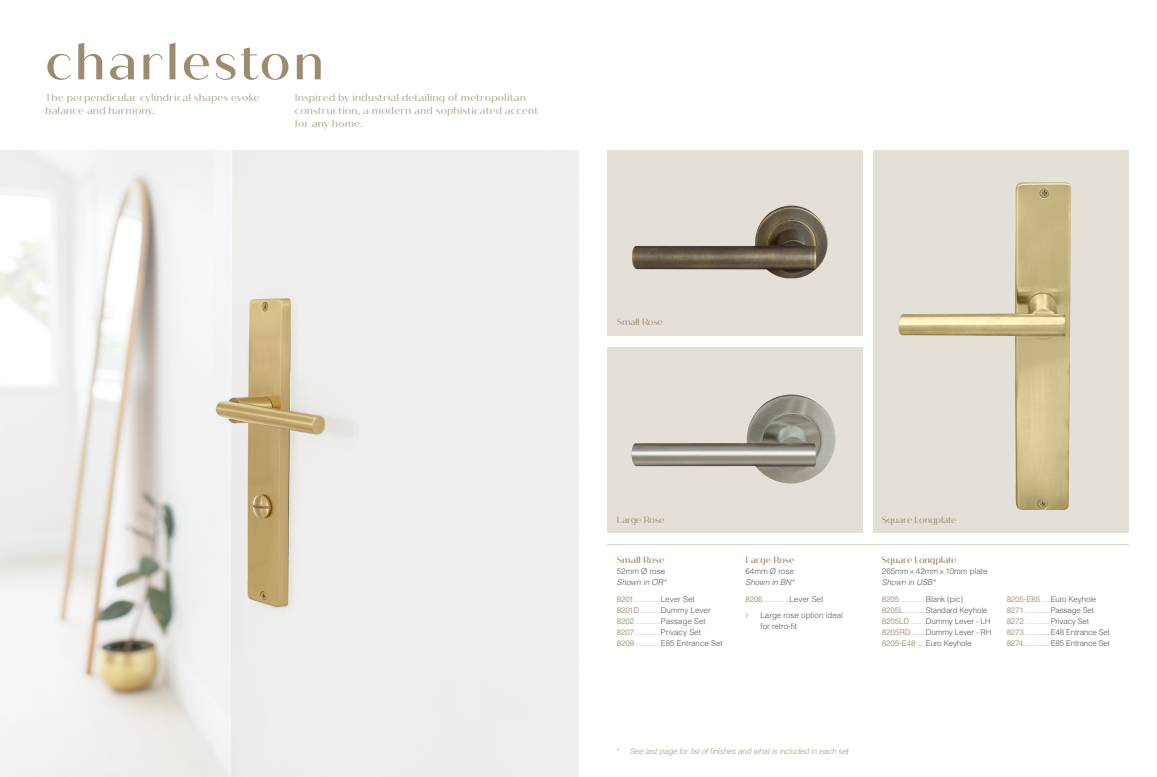
<style>
.page{position:relative;width:1157px;height:777px;background:#fff}
.page>*{position:absolute;margin:0;border:0;box-sizing:border-box;transform-origin:0 0}
.t1{font:500 50px "Quiche Sans";letter-spacing:.05em;color:#9c8b6f}
.t2{font:10px/13px "Quiche Sans";letter-spacing:.015em;color:#ac9e84}
.t3{font:500 9px "Quiche Sans";letter-spacing:-.015em;color:#9c8b6f}
.t4{font:9px "Quiche Sans";letter-spacing:-.02em;color:#9c8b6f}
.t5{font:300 8px/11px "Helvetica LT Std";letter-spacing:-.02em;color:#58595b}
.t6{font:300 8px/11px "Helvetica LT Std";color:#ac9e84}
.t7{font:300 8px "Helvetica LT Std";color:#58595b}
.t8{font:italic 300 8px "Helvetica LT Std";letter-spacing:-.02em;color:#ac9e84}
.t9{font:300 8px/16.7px "Helvetica LT Std";letter-spacing:-.02em;color:#9c8b6f}
.t10{font:italic 300 8px "Helvetica LT Std";color:#58595b}
.s1{font-style:italic;color:#58595b}
.s2{font-weight:400}
.s3{color:#58595b}
.s4{font-weight:400;color:#ac9e84}
.s5{color:#9c8b6f}
.s6{color:#ac9e84}
.s7{font-style:normal}
</style>
<div class="page">
<div style="left:873px;top:150px;width:255px;height:383px;background:#e4dfd7"></div>
<div style="left:607px;top:150px;width:255px;height:186px;background:#e4dfd7"></div>
<div style="left:607px;top:347px;width:255px;height:186px;background:#e4dfd7"></div>
<img style="left:898px;top:182px;width:173px;height:328px">
<img style="left:632px;top:205px;width:196px;height:73px">
<img style="left:631px;top:394px;width:205px;height:90px">
<hr style="left:607px;top:544px;width:521px;height:1px;background:#dad3c7">
<img style="left:0;top:150px;width:578px;height:627px">
<h1 class="t1" style="left:45px;top:32px;width:280px">charleston</h1>
<p class="t2" style="left:45px;top:91px;width:216px">The perpendicular cylindrical shapes evoke balance and harmony.</p>
<p class="t2" style="left:295px;top:91px;width:245px">Inspired by industrial detailing of metropolitan construction, a modern and sophisticated accent for any home.</p>
<p class="t4" style="left:617px;top:316px;width:47px">Small Rose</p>
<p class="t4" style="left:617px;top:514px;width:49px">Large Rose</p>
<p class="t4" style="left:882px;top:514px;width:76px">Square Longplate</p>
<p class="t3" style="left:617px;top:554px;width:49px">Small Rose</p>
<p class="t7" style="left:617px;top:566px;width:50px">52mm Ø rose</p>
<p class="t6" style="left:617px;top:573px;width:79px;line-height:16.7px"><span class="s1">Shown in OR*<br></span><span class="s2">8201</span>.............<span class="s3">Lever Set</span></p>
<p class="t6" style="left:617px;top:604px;width:107px"><span class="s2">8201D</span>..........<span class="s3">Dummy Lever<br></span><span class="s2">8202</span> ............<span class="s3">Passage Set<br></span><span class="s2">8207</span> ............<span class="s3">Privacy Set<br></span><span class="s2">8209</span> ............<span class="s3">E85 Entrance Set</span></p>
<p class="t3" style="left:745px;top:554px;width:51px">Large Rose</p>
<p class="t7" style="left:745px;top:566px;width:50px">64mm Ø rose</p>
<p class="t10" style="left:745px;top:577px;width:50px">Shown in BN*</p>
<p class="t6" style="left:745px;top:593px;width:79px"><span class="s2">8206</span> ............<span class="s3">Lever Set</span></p>
<p class="t7" style="left:760px;top:610px;width:84px">Large rose option ideal</p>
<p class="t7" style="left:760px;top:621px;width:38px">for retro-fit</p>
<p class="t3" style="left:882px;top:554px;width:76px">Square Longplate</p>
<p class="t7" style="left:882px;top:566px;width:107px">265mm×42mm×10mm plate</p>
<p class="t9" style="left:882px;top:573px;width:83px"><span class="s1">Shown in USB*<br></span><span class="s4">8205</span> ............<span class="s3">Blank (pic)</span></p>
<p class="t5" style="left:882px;top:604px;width:111px"><span class="s4">8205L</span> <span class="s5">..........</span>Standard Keyhole<br><span class="s4">8205LD</span> <span class="s5">.......</span>Dummy Lever - LH<br><span class="s4">8205RD</span><span class="s5">.......</span>Dummy Lever - RH<br><span class="s4">8205-E48</span> <span class="s5">....</span>Euro Keyhole</p>
<p class="t5" style="left:1006px;top:593px;width:105px"><span class="s4">8205-E85</span> <span class="s5">....</span>Euro Keyhole<br><span class="s4">8271</span> <span class="s5">............</span>Passage Set<br><span class="s4">8272</span> <span class="s6">............</span>Privacy Set<br><span class="s4">8273</span> <span class="s5">............</span>E48 Entrance Set<br><span class="s4">8274</span><span class="s5">.............</span>E85 Entrance Set</p>
<p class="t8" style="left:617px;top:746px;width:233px"><span class="s7">*</span> See last page for list of finishes and what is included in each set</p>
</div>
